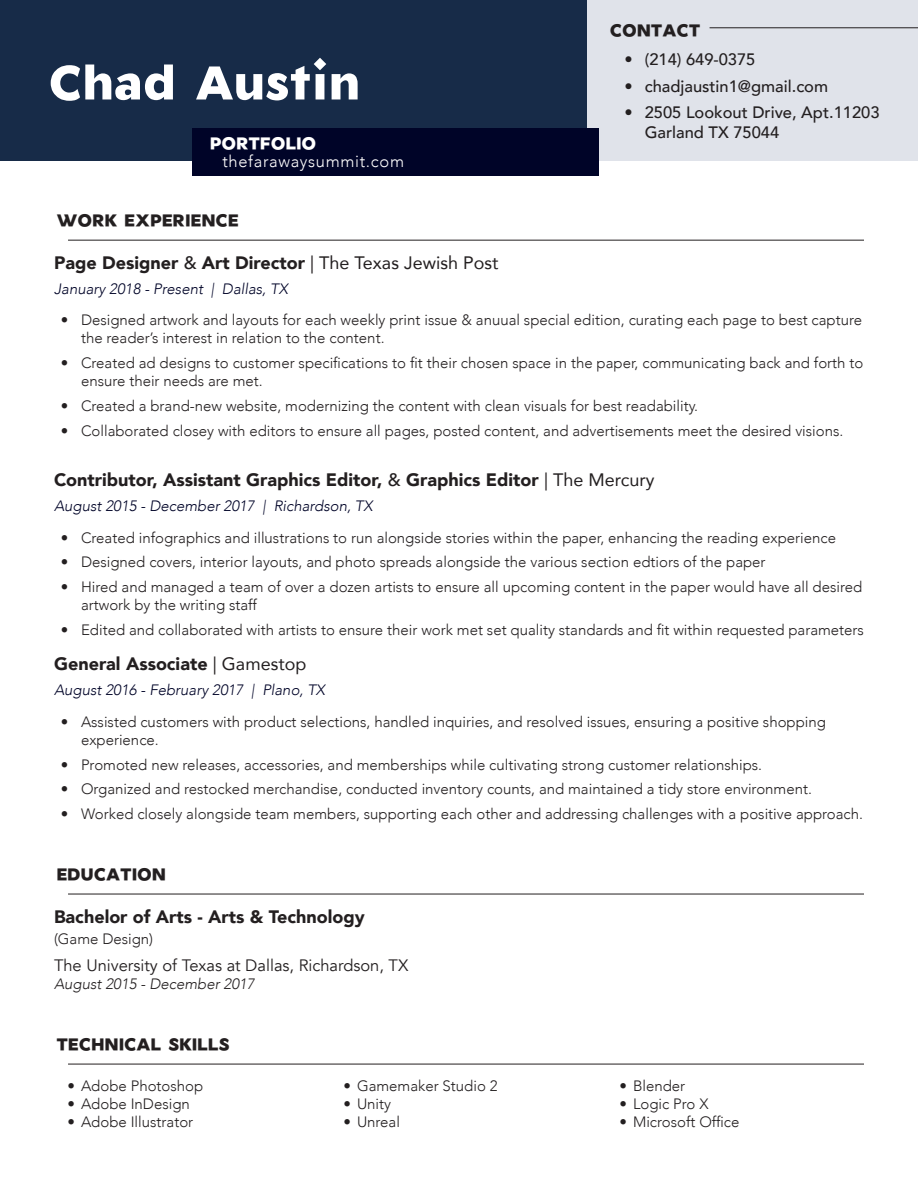
<style>
.page{position:relative;width:918px;height:1188px;background:#fff}
.page>*{position:absolute;margin:0;border:0;box-sizing:border-box;transform-origin:0 0}
.t1{font:66px "gnomon it simple";color:#fff}
.t2{font:24px "gnomon it simple";color:#231f20}
.t3{font:24px "gnomon it simple";color:#fff}
.t4{font:900 18px "Avenir";color:#231f20}
.t5{font:500 16.5px/19.8px "Avenir";color:#231f20}
.t6{font:16.5px "Avenir";color:#231f20}
.t7{font:300 16.5px "Avenir";letter-spacing:.04em;color:#fff}
.t8{font:300 15px/18px "Avenir";color:#231f20}
.t9{font:italic 300 15px "Avenir";color:#000428}
.t10{font:italic 300 15px "Avenir";color:#231f20}
.s1{font-weight:500}
.s2{font-weight:400}
</style>
<div class="page">
<div style="left:0;top:0;width:918px;height:161px;background:#172b48"></div>
<hr style="left:68px;top:894px;width:796px;height:1px;background:#231f20">
<hr style="left:68px;top:1064px;width:796px;height:1px;background:#231f20">
<div style="left:588px;top:0;width:330px;height:161px;background:#e0e3ea"></div>
<hr style="left:710px;top:27px;width:208px;height:1px;background:#231f20">
<hr style="left:68px;top:240px;width:796px;height:1px;background:#231f20">
<div style="left:192px;top:128px;width:406px;height:48px;background:#000428"></div>
<p class="t1" style="left:42px;top:58px;width:313px">Chad Austin</p>
<p class="t3" style="left:207px;top:135px;width:108px">PORTFOLIO</p>
<p class="t7" style="left:222px;top:151px;width:183px">thefarawaysummit.com</p>
<p class="t2" style="left:54px;top:212px;width:184px">WORK EXPERIENCE</p>
<p class="t4" style="left:54px;top:248px;width:446px">Page Designer <span class="s1">&amp;</span> Art Director <span class="s2">| The Texas Jewish Post</span></p>
<p class="t9" style="left:54px;top:280px;width:235px">January 2018 - Present | Dallas, TX</p>
<p class="t2" style="left:608px;top:21px;width:92px">CONTACT</p>
<p class="t5" style="left:625px;top:49px;width:132px">• (214) 649-0375</p>
<p class="t5" style="left:625px;top:75px;width:205px">• chadjaustin1@gmail.com</p>
<p class="t5" style="left:645px;top:102px;width:236px;text-indent:-20px">• 2505 Lookout Drive, Apt.11203<br>Garland TX 75044</p>
<p class="t8" style="left:81px;top:311px;width:783px;text-indent:-20px">• Designed artwork and layouts for each weekly print issue &amp; anuual special edition, curating each page to best capture the reader’s interest in relation to the content.</p>
<p class="t8" style="left:81px;top:354px;width:784px;text-indent:-20px">• Created ad designs to customer specifications to fit their chosen space in the paper, communicating back and forth to ensure their needs are met.</p>
<p class="t8" style="left:61px;top:397px;width:639px">• Created a brand-new website, modernizing the content with clean visuals for best readability.</p>
<p class="t8" style="left:61px;top:421px;width:784px">• Collaborated closey with editors to ensure all pages, posted content, and advertisements meet the desired visions.</p>
<p class="t4" style="left:54px;top:464px;width:602px">Contributor, Assistant Graphics Editor, <span class="s1">&amp;</span> Graphics Editor <span class="s2">| The Mercury</span></p>
<p class="t9" style="left:54px;top:497px;width:320px">August 2015 - December 2017 | Richardson, TX</p>
<p class="t8" style="left:61px;top:529px;width:777px">• Created infographics and illustrations to run alongside stories within the paper, enhancing the reading experience</p>
<p class="t8" style="left:61px;top:553px;width:706px">• Designed covers, interior layouts, and photo spreads alongside the various section edtiors of the paper</p>
<p class="t8" style="left:81px;top:578px;width:783px;text-indent:-20px">• Hired and managed a team of over a dozen artists to ensure all upcoming content in the paper would have all desired artwork by the writing staff</p>
<p class="t8" style="left:61px;top:621px;width:805px">• Edited and collaborated with artists to ensure their work met set quality standards and fit within requested parameters</p>
<p class="t4" style="left:54px;top:648px;width:254px">General Associate <span class="s2">| Gamestop</span></p>
<p class="t9" style="left:54px;top:681px;width:273px">August 2016 - February 2017 | Plano, TX</p>
<p class="t8" style="left:81px;top:713px;width:747px;text-indent:-20px">• Assisted customers with product selections, handled inquiries, and resolved issues, ensuring a positive shopping experience.</p>
<p class="t8" style="left:61px;top:756px;width:703px">• Promoted new releases, accessories, and memberships while cultivating strong customer relationships.</p>
<p class="t8" style="left:61px;top:780px;width:753px">• Organized and restocked merchandise, conducted inventory counts, and maintained a tidy store environment.</p>
<p class="t8" style="left:61px;top:805px;width:804px">• Worked closely alongside team members, supporting each other and addressing challenges with a positive approach.</p>
<p class="t2" style="left:54px;top:866px;width:111px">EDUCATION</p>
<p class="t4" style="left:54px;top:901px;width:312px">Bachelor of Arts - Arts &amp; Technology</p>
<p class="t8" style="left:54px;top:930px;width:101px">(Game Design)</p>
<p class="t6" style="left:54px;top:955px;width:356px">The University of Texas at Dallas, Richardson, TX</p>
<p class="t10" style="left:54px;top:975px;width:202px">August 2015 - December 2017</p>
<p class="t2" style="left:54px;top:1036px;width:175px">TECHNICAL SKILLS</p>
<p class="t8" style="left:68px;top:1077px;width:137px">• Adobe Photoshop</p>
<p class="t8" style="left:68px;top:1095px;width:124px">• Adobe InDesign</p>
<p class="t8" style="left:68px;top:1113px;width:127px">• Adobe Illustrator</p>
<p class="t8" style="left:344px;top:1077px;width:156px">• Gamemaker Studio 2</p>
<p class="t8" style="left:344px;top:1095px;width:49px">• Unity</p>
<p class="t8" style="left:344px;top:1113px;width:58px">• Unreal</p>
<p class="t8" style="left:620px;top:1077px;width:67px">• Blender</p>
<p class="t8" style="left:620px;top:1095px;width:91px">• Logic Pro X</p>
<p class="t8" style="left:620px;top:1113px;width:121px">• Microsoft Office</p>
</div>
